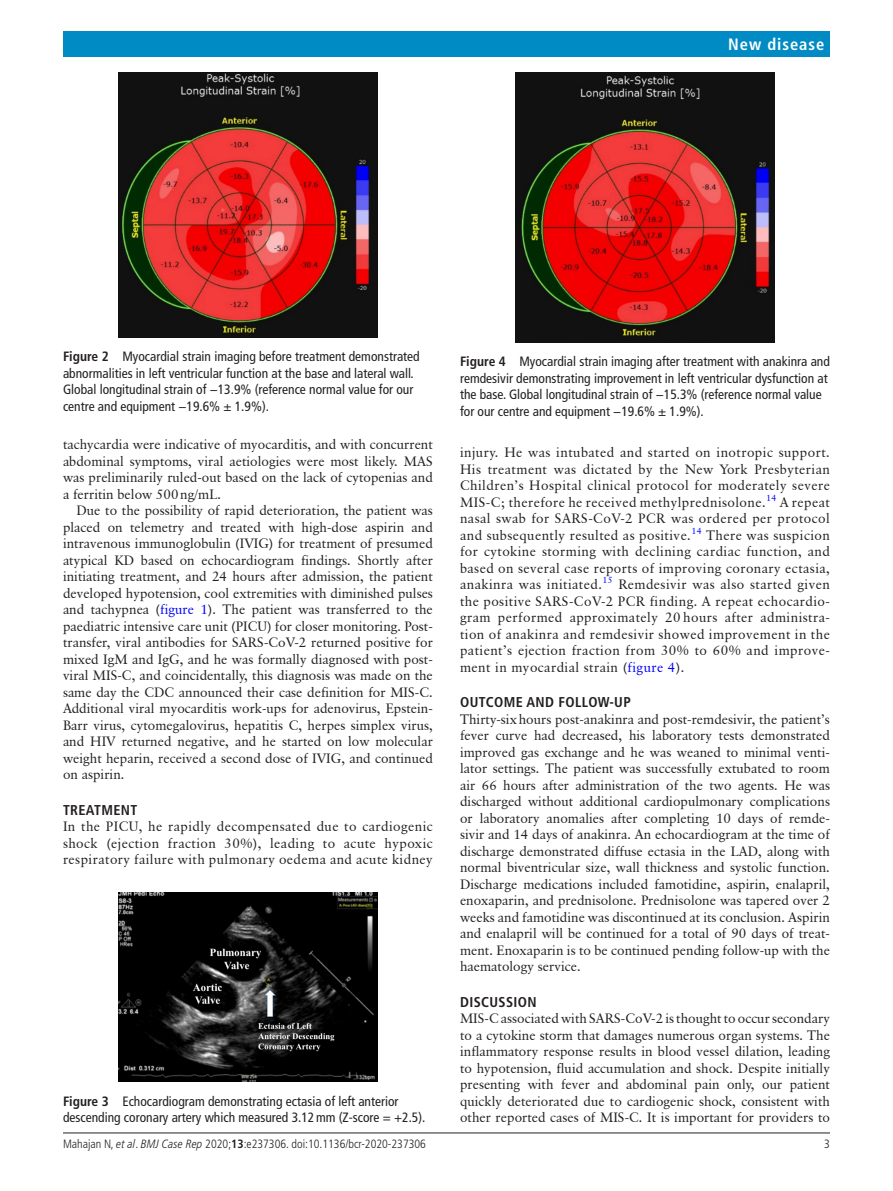
<style>
.page{position:relative;width:893px;height:1191px;background:#fff}
.page>*{position:absolute;margin:0;border:0;box-sizing:border-box;transform-origin:0 0}
.t1{font:700 condensed 16.5px "Frutiger LT Pro";letter-spacing:.055em;color:#fff}
.t2{font:700 condensed 14.25px "Frutiger LT Pro";letter-spacing:.025em;color:#231f20}
.t3{font:13.5px/16.5px "Classical Garamond BT";color:#231f20;text-align:justify}
.t4{font:condensed 13.5px/16.5px "Frutiger LT Pro";color:#231f20}
.t5{font:300 condensed 12px "Frutiger LT Pro";color:#231f20}
.s1{font-weight:700}
.s2{color:#00f}
.s3{font-style:italic}
</style>
<div class="page">
<hr style="left:63px;top:1132px;width:767px;height:1px;background:#231f20">
<div style="left:63px;top:31px;width:767px;height:25px;background:#008bc5"></div>
<img style="left:118px;top:72px;width:259px;height:265px">
<img style="left:118px;top:892px;width:259px;height:189px">
<img style="left:516px;top:72px;width:258px;height:270px">
<p class="t1" style="left:728px;top:34px;width:98px">New disease</p>
<p class="t4" style="left:63px;top:348px;width:358px"><span class="s1">Figure 2</span> Myocardial strain imaging before treatment demonstrated abnormalities in left ventricular function at the base and lateral wall.<br>Global longitudinal strain of −13.9% (reference normal value for our centre and equipment −19.6% ± 1.9%).</p>
<p class="t3" style="left:63px;top:436px;width:371px">tachycardia were indicative of myocarditis, and with concurrent abdominal symptoms, viral aetiologies were most likely. MAS was preliminarily ruled-out based on the lack of cytopenias and a ferritin below 500ng/mL.</p>
<p class="t3" style="left:63px;top:502px;width:371px;text-indent:14px">Due to the possibility of rapid deterioration, the patient was placed on telemetry and treated with high-dose aspirin and intravenous immunoglobulin (IVIG) for treatment of presumed atypical KD based on echocardiogram findings. Shortly after initiating treatment, and 24 hours after admission, the patient developed hypotension, cool extremities with diminished pulses and tachypnea (<span class="s2">figure 1</span>). The patient was transferred to the paediatric intensive care unit (PICU) for closer monitoring. Post&shy;transfer, viral antibodies for SARS-CoV-2 returned positive for mixed IgM and IgG, and he was formally diagnosed with post&shy;viral MIS-C, and coincidentally, this diagnosis was made on the same day the CDC announced their case definition for MIS-C.<br>Additional viral myocarditis work-ups for adenovirus, Epstein-Barr virus, cytomegalovirus, hepatitis C, herpes simplex virus, and HIV returned negative, and he started on low molecular weight heparin, received a second dose of IVIG, and continued on aspirin.</p>
<p class="t2" style="left:63px;top:801px;width:76px">TREATMENT</p>
<p class="t3" style="left:63px;top:818px;width:371px">In the PICU, he rapidly decompensated due to cardiogenic shock (ejection fraction 30%), leading to acute hypoxic respiratory failure with pulmonary oedema and acute kidney</p>
<p class="t4" style="left:63px;top:1092px;width:364px"><span class="s1">Figure 3</span> Echocardiogram demonstrating ectasia of left anterior descending coronary artery which measured 3.12mm (Z-score = +2.5).</p>
<p class="t4" style="left:460px;top:353px;width:371px"><span class="s1">Figure 4</span> Myocardial strain imaging after treatment with anakinra and remdesivir demonstrating improvement in left ventricular dysfunction at the base. Global longitudinal strain of −15.3% (reference normal value for our centre and equipment −19.6% ± 1.9%).</p>
<p class="t3" style="left:460px;top:444px;width:371px">injury. He was intubated and started on inotropic support.<br>His treatment was dictated by the New York Presbyterian Children’s Hospital clinical protocol for moderately severe MIS-C; therefore he received methylprednisolone.<sup>14</sup> A repeat nasal swab for SARS-CoV-2 PCR was ordered per protocol and subsequently resulted as positive.<sup>14</sup> There was suspicion for cytokine storming with declining cardiac function, and based on several case reports of improving coronary ectasia, anakinra was initiated.<sup>15</sup> Remdesivir was also started given the positive SARS-CoV-2 PCR finding. A repeat echocardio&shy;gram performed approximately 20 hours after administra&shy;tion of anakinra and remdesivir showed improvement in the patient’s ejection fraction from 30% to 60% and improve&shy;ment in myocardial strain (<span class="s2">figure 4</span>).</p>
<p class="t2" style="left:460px;top:694px;width:172px">OUTCOME AND FOLLOW-UP</p>
<p class="t3" style="left:460px;top:710px;width:371px">Thirty-sixhours post-anakinra and post-remdesivir, the patient’s fever curve had decreased, his laboratory tests demonstrated improved gas exchange and he was weaned to minimal venti&shy;lator settings. The patient was successfully extubated to room air 66 hours after administration of the two agents. He was discharged without additional cardiopulmonary complications or laboratory anomalies after completing 10 days of remde&shy;sivir and 14 days of anakinra. An echocardiogram at the time of discharge demonstrated diffuse ectasia in the LAD, along with normal biventricular size, wall thickness and systolic function.<br>Discharge medications included famotidine, aspirin, enalapril, enoxaparin, and prednisolone. Prednisolone was tapered over 2 weeks and famotidine was discontinued at its conclusion. Aspirin and enalapril will be continued for a total of 90 days of treat&shy;ment. Enoxaparin is to be continued pending follow-up with the haematology service.</p>
<p class="t2" style="left:460px;top:993px;width:78px">DISCUSSION</p>
<p class="t3" style="left:460px;top:1010px;width:371px">MIS-C associated with SARS-CoV-2 is thought to occur secondary to a cytokine storm that damages numerous organ systems. The inflammatory response results in blood vessel dilation, leading to hypotension, fluid accumulation and shock. Despite initially presenting with fever and abdominal pain only, our patient quickly deteriorated due to cardiogenic shock, consistent with other reported cases of MIS-C. It is important for providers to</p>
<p class="t5" style="left:63px;top:1136px;width:365px">Mahajan N, <span class="s3">et al</span>. <span class="s3">BMJ Case Rep</span> 2020;<span class="s1">13</span>:e237306. doi:10.1136/bcr-2020-237306</p>
<p class="t5" style="left:824px;top:1136px;width:7px">3</p>
</div>
